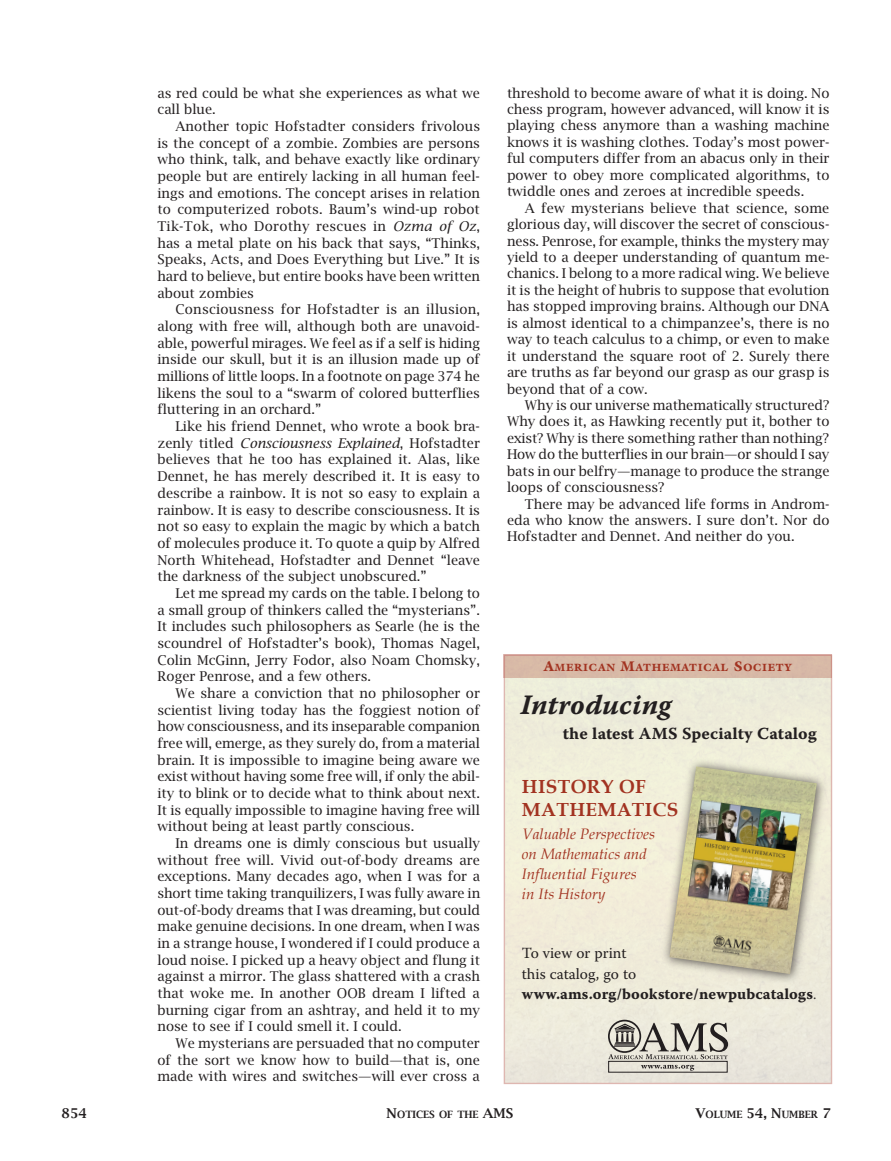
<style>
.page{position:relative;width:891px;height:1161px;background:#fff}
.page>*{position:absolute;margin:0;border:0;box-sizing:border-box;transform-origin:0 0}
.t1{font:28.05px "Warnock Pro Bold It Capt";color:#231f20}
.t2{font:700 18.9px/22.8px "Book Antiqua";letter-spacing:.02em;color:#a23321}
.t3{font:16.8px "Warnock Pro Bold Capt";letter-spacing:.005em;color:#231f20}
.t4{font:15.45px "Warnock Pro Bold Capt";letter-spacing:.005em;color:#231f20}
.t5{font:15.45px/20.5px "Warnock Pro";color:#231f20}
.t6{font:italic 15.15px/20.2px "Book Antiqua";color:#a23321}
.t7{font:13.5px/16.6px "Lucida Bright";color:#231f20;text-align:justify}
.t8{font:600 13.5px "Lucida Bright";color:#231f20}
.t9{font:900 10.5px "Galliard";letter-spacing:.065em;color:#a23321}
.t10{font:600 10.05px "Lucida Bright Smallcaps";color:#231f20}
.s1{font-style:italic}
.s2{font-size:14.1px}
.s3{font-family:"Warnock Pro";font-weight:300}
.s4{font-size:13.5px}
.s5{font-family:"Lucida Bright";font-size:13.5px}
</style>
<div class="page">
<div style="left:506px;top:678px;width:324px;height:404px;background:#efecda"></div>
<div style="left:660px;top:757px;width:169px;height:229px;background:#231f20;opacity:.75"></div>
<img style="left:669px;top:766px;width:148px;height:208px">
<div style="left:608px;top:1020px;width:33px;height:33px;border:2px solid #231f20;border-radius:50%"></div>
<svg style="left:608px;top:1023px;width:120px;height:36px;background:#afaca3"></svg>
<svg style="left:641px;top:1065px;width:53px;height:6px"></svg>
<div style="left:608px;top:1061px;width:120px;height:12px;border:1px solid #231f20"></div>
<div style="left:504px;top:655px;width:328px;height:23px;background:#d8b9a7"></div>
<p class="t7" style="left:158px;top:84px;width:324px">as red could be what she experiences as what we call blue.</p>
<p class="t7" style="left:158px;top:118px;width:324px;text-indent:18px">Another topic Hofstadter considers frivolous is the concept of a zombie. Zombies are persons who think, talk, and behave exactly like ordinary people but are entirely lacking in all human feel&shy;ings and emotions. The concept arises in relation to computerized robots. Baum’s wind-up robot Tik-Tok, who Dorothy rescues in <span class="s1">Ozma of Oz</span>, has a metal plate on his back that says, “Thinks, Speaks, Acts, and Does Everything but Live.” It is hard to believe, but entire books have been written about zombies</p>
<p class="t7" style="left:158px;top:301px;width:324px;text-indent:18px">Consciousness for Hofstadter is an illusion, along with free will, although both are unavoid&shy;able, powerful mirages. We feel as if a self is hiding inside our skull, but it is an illusion made up of millions of little loops. In a footnote on page 374 he likens the soul to a “swarm of colored butterflies fluttering in an orchard.”</p>
<p class="t7" style="left:158px;top:418px;width:324px;text-indent:18px">Like his friend Dennet, who wrote a book bra&shy;zenly titled <span class="s1">Consciousness Explained</span>, Hofstadter believes that he too has explained it. Alas, like Dennet, he has merely described it. It is easy to describe a rainbow. It is not so easy to explain a rainbow. It is easy to describe consciousness. It is not so easy to explain the magic by which a batch of molecules produce it. To quote a quip by Alfred North Whitehead, Hofstadter and Dennet “leave the darkness of the subject unobscured.”</p>
<p class="t7" style="left:158px;top:584px;width:324px;text-indent:18px">Let me spread my cards on the table. I belong to a small group of thinkers called the “mysterians”.<br>It includes such philosophers as Searle (he is the scoundrel of Hofstadter’s book), Thomas Nagel, Colin McGinn, Jerry Fodor, also Noam Chomsky, Roger Penrose, and a few others.</p>
<p class="t7" style="left:158px;top:685px;width:324px;text-indent:18px">We share a conviction that no philosopher or scientist living today has the foggiest notion of how consciousness, and its inseparable companion free will, emerge, as they surely do, from a material brain. It is impossible to imagine being aware we exist without having some free will, if only the abil&shy;ity to blink or to decide what to think about next.<br>It is equally impossible to imagine having free will without being at least partly conscious.</p>
<p class="t7" style="left:158px;top:835px;width:324px;text-indent:18px">In dreams one is dimly conscious but usually without free will. Vivid out-of-body dreams are exceptions. Many decades ago, when I was for a short time taking tranquilizers, I was fully aware in out-of-body dreams that I was dreaming, but could make genuine decisions. In one dream, when I was in a strange house, I wondered if I could produce a loud noise. I picked up a heavy object and flung it against a mirror. The glass shattered with a crash that woke me. In another OOB dream I lifted a burning cigar from an ashtray, and held it to my nose to see if I could smell it. I could.</p>
<p class="t7" style="left:158px;top:1035px;width:324px;text-indent:18px">We mysterians are persuaded that no computer of the sort we know how to build—that is, one made with wires and switches—will ever cross a</p>
<p class="t7" style="left:507px;top:84px;width:324px">threshold to become aware of what it is doing. No chess program, however advanced, will know it is playing chess anymore than a washing machine knows it is washing clothes. Today’s most power&shy;ful computers differ from an abacus only in their power to obey more complicated algorithms, to twiddle ones and zeroes at incredible speeds.</p>
<p class="t7" style="left:507px;top:199px;width:324px;text-indent:18px">A few mysterians believe that science, some glorious day, will discover the secret of conscious&shy;ness. Penrose, for example, thinks the mystery may yield to a deeper understanding of quantum me&shy;chanics. I belong to a more radical wing. We believe it is the height of hubris to suppose that evolution has stopped improving brains. Although our DNA is almost identical to a chimpanzee’s, there is no way to teach calculus to a chimp, or even to make it understand the square root of 2. Surely there are truths as far beyond our grasp as our grasp is beyond that of a cow.</p>
<p class="t7" style="left:507px;top:397px;width:324px;text-indent:18px">Why is our universe mathematically structured?<br>Why does it, as Hawking recently put it, bother to exist? Why is there something rather than nothing?<br>How do the butterflies in our brain—or should I say bats in our belfry—manage to produce the strange loops of consciousness?</p>
<p class="t7" style="left:507px;top:495px;width:324px;text-indent:18px">There may be advanced life forms in Androm&shy;eda who know the answers. I sure don’t. Nor do Hofstadter and Dennet. And neither do you.</p>
<p class="t9" style="left:544px;top:661px;width:249px"><span class="s2">A</span>MERICAN <span class="s2">M</span>ATHEMATICAL <span class="s2">S</span>OCIETY</p>
<h1 class="t1" style="left:521px;top:687px;width:153px">Introducing</h1>
<p class="t3" style="left:563px;top:723px;width:255px">the latest AMS Specialty Catalog</p>
<h2 class="t2" style="left:522px;top:776px;width:158px">HISTORY OF<br>MATHEMATICS</h2>
<p class="t6" style="left:522px;top:824px;width:135px">Valuable Perspectives on Mathematics and<br>Influential Figures<br>in Its History</p>
<p class="t5" style="left:522px;top:942px;width:116px">To view or print this catalog, go to</p>
<p class="t4" style="left:522px;top:985px;width:296px">www.ams.org/bookstore/newpubcatalogs<span class="s3">.</span></p>
<p class="t8" style="left:62px;top:1105px;width:27px">854</p>
<p class="t10" style="left:387px;top:1109px;width:124px"><span class="s4">N</span>OTICES OF THE <span class="s4">AMS</span></p>
<p class="t10" style="left:696px;top:1109px;width:137px"><span class="s4">V</span>OLUME <span class="s5">54,</span> <span class="s4">N</span>UMBER <span class="s5">7</span></p>
</div>
